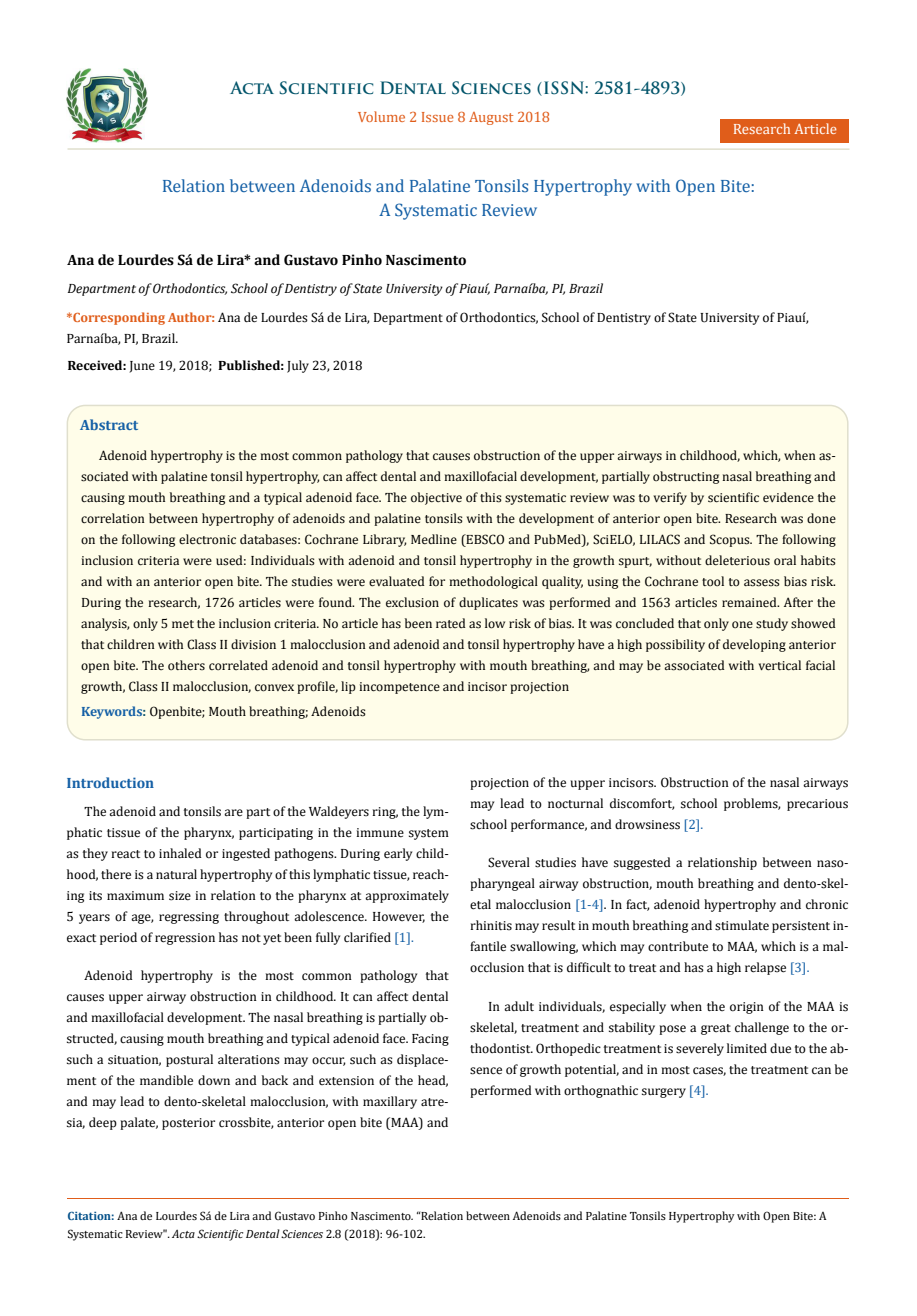
<style>
.page{position:relative;width:917px;height:1316px;background:#fff}
.page>*{position:absolute;margin:0;border:0;box-sizing:border-box;transform-origin:0 0}
.t1{font:18px/24px "Cambria";color:#1560a6;text-align:center}
.t2{font:700 16.5px "Trajan Pro";color:#02546a}
.t3{font:700 15px "Cambria";color:#000}
.t4{font:15px "Cambria";color:#e05d1a}
.t5{font:700 15px "Cambria";color:#1560a6}
.t6{font:15px "Cambria";color:#fff}
.t7{font:13.5px/21px "Cambria";color:#000;text-align:justify}
.t8{font:italic 13.5px "Cambria";color:#000}
.t9{font:12px/18px "Cambria";color:#000}
.s1{font-weight:700;color:#e05d1a}
.s2{font-weight:700}
.s3{font-weight:700;color:#1560a6}
.s4{font-weight:700;color:#0e546a}
.s5{color:#1560a6}
.s6{font-weight:700;color:#035089}
.s7{font-style:italic}
</style>
<div class="page">
<img style="left:67px;top:68px;width:80px;height:74px">
<div style="left:720px;top:119px;width:129px;height:23px;background:#e05d1a"></div>
<hr style="left:67px;top:1198px;width:782px;height:1px;background:#e05d1a">
<hr style="left:67px;top:148px;width:782px;height:2px;background:#e0dfcd">
<div style="left:67px;top:405px;width:780px;height:335px;background:#fffde9;border-radius:18px"></div>
<div style="left:67px;top:405px;width:781px;height:335px;border:2px solid #e0dfcd;border-radius:18px"></div>
<p class="t2" style="left:231px;top:77px;width:457px">Acta Scientific Dental Sciences (ISSN: 2581-4893)</p>
<p class="t4" style="left:357px;top:108px;width:194px">Volume 2 Issue 8 August 2018</p>
<p class="t6" style="left:732px;top:120px;width:106px">Research Article</p>
<h1 class="t1" style="left:162px;top:174px;width:595px">Relation between Adenoids and Palatine Tonsils Hypertrophy with Open Bite:<br>A Systematic Review</h1>
<p class="t3" style="left:67px;top:249px;width:400px">Ana de Lourdes Sá de Lira* and Gustavo Pinho Nascimento</p>
<p class="t8" style="left:68px;top:278px;width:537px">Department of Orthodontics, School of Dentistry of State University of Piauí, Parnaíba, PI, Brazil</p>
<p class="t7" style="left:67px;top:307px;width:743px"><span class="s1">*Corresponding Author:</span> Ana de Lourdes Sá de Lira, Department of Orthodontics, School of Dentistry of State University of Piauí,<br>Parnaíba, PI, Brazil.</p>
<p class="t7" style="left:67px;top:354px;width:297px"><span class="s2">Received:</span> June 19, 2018; <span class="s2">Published:</span> July 23, 2018</p>
<p class="t5" style="left:80px;top:414px;width:60px">Abstract</p>
<p class="t7" style="left:81px;top:444px;width:756px;text-indent:18px">Adenoid hypertrophy is the most common pathology that causes obstruction of the upper airways in childhood, which, when as&shy;sociated with palatine tonsil hypertrophy, can affect dental and maxillofacial development, partially obstructing nasal breathing and causing mouth breathing and a typical adenoid face. The objective of this systematic review was to verify by scientific evidence the correlation between hypertrophy of adenoids and palatine tonsils with the development of anterior open bite. Research was done on the following electronic databases: Cochrane Library, Medline (EBSCO and PubMed), SciELO, LILACS and Scopus. The following inclusion criteria were used: Individuals with adenoid and tonsil hypertrophy in the growth spurt, without deleterious oral habits and with an anterior open bite. The studies were evaluated for methodological quality, using the Cochrane tool to assess bias risk.<br>During the research, 1726 articles were found. The exclusion of duplicates was performed and 1563 articles remained. After the analysis, only 5 met the inclusion criteria. No article has been rated as low risk of bias. It was concluded that only one study showed that children with Class II division 1 malocclusion and adenoid and tonsil hypertrophy have a high possibility of developing anterior open bite. The others correlated adenoid and tonsil hypertrophy with mouth breathing, and may be associated with vertical facial growth, Class II malocclusion, convex profile, lip incompetence and incisor projection</p>
<p class="t7" style="left:81px;top:700px;width:286px"><span class="s3">Keywords</span><span class="s4">:</span> Openbite; Mouth breathing; Adenoids</p>
<p class="t5" style="left:67px;top:772px;width:89px">Introduction</p>
<p class="t7" style="left:67px;top:801px;width:384px;text-indent:18px">The adenoid and tonsils are part of the Waldeyers ring, the lym&shy;phatic tissue of the pharynx, participating in the immune system as they react to inhaled or ingested pathogens. During early child&shy;hood, there is a natural hypertrophy of this lymphatic tissue, reach&shy;ing its maximum size in relation to the pharynx at approximately 5 years of age, regressing throughout adolescence. However, the exact period of regression has not yet been fully clarified <span class="s5">[1].</span></p>
<p class="t7" style="left:66px;top:964px;width:384px;text-indent:18px">Adenoid hypertrophy is the most common pathology that causes upper airway obstruction in childhood. It can affect dental and maxillofacial development. The nasal breathing is partially ob&shy;structed, causing mouth breathing and typical adenoid face. Facing such a situation, postural alterations may occur, such as displace&shy;ment of the mandible down and back and extension of the head, and may lead to dento-skeletal malocclusion, with maxillary atre&shy;sia, deep palate, posterior crossbite, anterior open bite (MAA) and</p>
<p class="t7" style="left:470px;top:771px;width:380px">projection of the upper incisors. Obstruction of the nasal airways may lead to nocturnal discomfort, school problems, precarious school performance, and drowsiness <span class="s5">[2].</span></p>
<p class="t7" style="left:470px;top:852px;width:380px;text-indent:18px">Several studies have suggested a relationship between naso&shy;pharyngeal airway obstruction, mouth breathing and dento-skel&shy;etal malocclusion <span class="s5">[1-4]</span>. In fact, adenoid hypertrophy and chronic rhinitis may result in mouth breathing and stimulate persistent in&shy;fantile swallowing, which may contribute to MAA, which is a mal&shy;occlusion that is difficult to treat and has a high relapse <span class="s5">[3].</span></p>
<p class="t7" style="left:470px;top:996px;width:380px;text-indent:18px">In adult individuals, especially when the origin of the MAA is skeletal, treatment and stability pose a great challenge to the or&shy;thodontist. Orthopedic treatment is severely limited due to the ab&shy;sence of growth potential, and in most cases, the treatment can be performed with orthognathic surgery <span class="s5">[4].</span></p>
<p class="t9" style="left:67px;top:1206px;width:760px"><span class="s6">Citation:</span> Ana de Lourdes Sá de Lira and Gustavo Pinho Nascimento<span class="s7">.</span> “Relation between Adenoids and Palatine Tonsils Hypertrophy with Open Bite: A<br>Systematic Review". <span class="s7">Acta Scientific Dental Sciences</span> 2.8 (2018): 96-102.</p>
</div>
